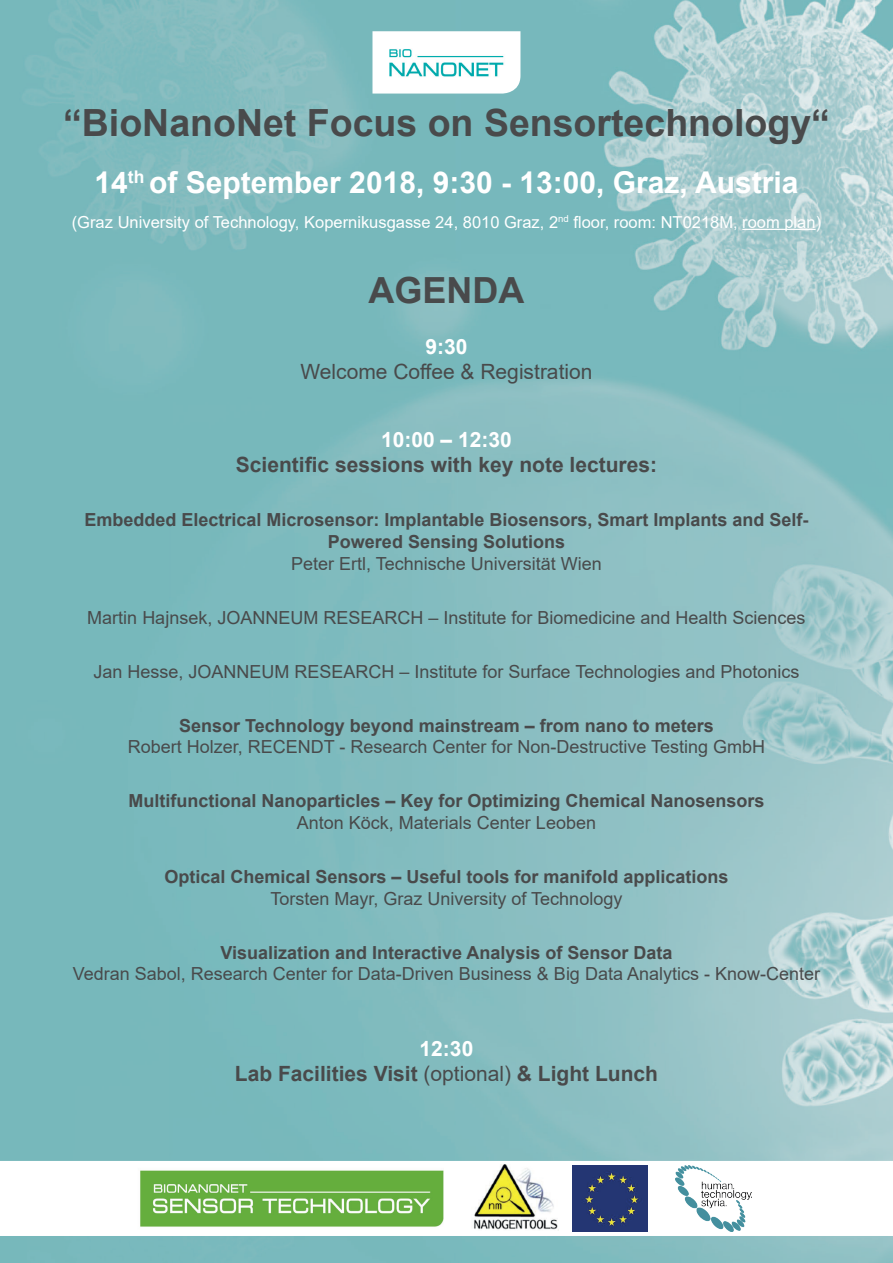
<style>
.page{position:relative;width:893px;height:1263px;background:#fff}
.page>*{position:absolute;margin:0;border:0;box-sizing:border-box;transform-origin:0 0}
.t1{font:700 37.5px "Arial";color:#494a4b}
.t2{font:700 36px "Arial";color:#494a4b}
.t3{font:700 30px "Arial";color:#fff}
.t4{font:700 21px/25.2px "Arial";color:#494a4b;text-align:center}
.t5{font:21px "Arial";color:#494a4b}
.t6{font:700 21px "Arial";color:#fff}
.t7{font:18px "Arial";color:#494a4b}
.t8{font:700 18px/21.6px "Arial";color:#494a4b;text-align:center}
.t9{font:16.5px "Arial";color:#fff}
.s1{color:#fff}
.s2{font-weight:400}
</style>
<div class="page">
<img style="left:0;top:0;width:893px;height:1263px">
<hr style="left:742px;top:229px;width:74px;height:1px;background:#fff">
<img style="left:372px;top:31px;width:148px;height:63px">
<svg style="left:0;top:1161px;width:893px;height:75px"></svg>
<img style="left:471px;top:1164px;width:88px;height:66px">
<img style="left:573px;top:1165px;width:74px;height:66px">
<img style="left:135px;top:1166px;width:313px;height:65px">
<img style="left:676px;top:1166px;width:75px;height:65px">
<h1 class="t1" style="left:63px;top:96px;width:768px">“BioNanoNet Focus on Sensortechnology“</h1>
<h3 class="t3" style="left:95px;top:162px;width:705px">14<sup>th</sup> of September 2018, 9:30 - 13:00, Graz, Austria</h3>
<p class="t9" style="left:72px;top:210px;width:751px">(Graz University of Technology, Kopernikusgasse 24, 8010 Graz, 2<sup>nd</sup> floor, room: NT0218M, room plan)</p>
<h2 class="t2" style="left:368px;top:265px;width:157px">AGENDA</h2>
<p class="t6" style="left:425px;top:331px;width:44px">9:30</p>
<p class="t5" style="left:300px;top:357px;width:294px">Welcome Coffee &amp; Registration</p>
<p class="t6" style="left:381px;top:425px;width:132px">10:00 – 12:30</p>
<p class="t4" style="left:236px;top:453px;width:423px">Scientific sessions with key note lectures:</p>
<p class="t8" style="left:84px;top:509px;width:726px">Embedded Electrical Microsensor: Implantable Biosensors, Smart Implants and Self-<br>Powered Sensing Solutions</p>
<p class="t7" style="left:291px;top:551px;width:312px">Peter Ertl, Technische Universität Wien</p>
<p class="t7" style="left:87px;top:605px;width:720px">Martin Hajnsek, JOANNEUM RESEARCH – Institute for Biomedicine and Health Sciences</p>
<p class="t7" style="left:93px;top:659px;width:707px">Jan Hesse, JOANNEUM RESEARCH – Institute for Surface Technologies and Photonics</p>
<p class="t8" style="left:179px;top:715px;width:536px">Sensor Technology beyond mainstream – from nano to meters</p>
<p class="t7" style="left:128px;top:734px;width:639px">Robert Holzer, RECENDT - Research Center for Non-Destructive Testing GmbH</p>
<p class="t8" style="left:128px;top:790px;width:638px">Multifunctional Nanoparticles – Key for Optimizing Chemical Nanosensors</p>
<p class="t7" style="left:297px;top:810px;width:301px">Anton Köck, Materials Center Leoben</p>
<p class="t8" style="left:164px;top:866px;width:566px">Optical Chemical Sensors – Useful tools for manifold applications</p>
<p class="t7" style="left:271px;top:886px;width:353px">Torsten Mayr, Graz University of Technology</p>
<p class="t8" style="left:220px;top:941px;width:454px">Visualization and Interactive Analysis of Sensor Data</p>
<p class="t7" style="left:73px;top:961px;width:749px">Vedran Sabol, Research Center for Data-Driven Business &amp; Big Data Analytics - Know-Center</p>
<p class="t4" style="left:235px;top:1036px;width:425px"><span class="s1">12:30<br></span>Lab Facilities Visit <span class="s2">(optional)</span> &amp; Light Lunch</p>
</div>
